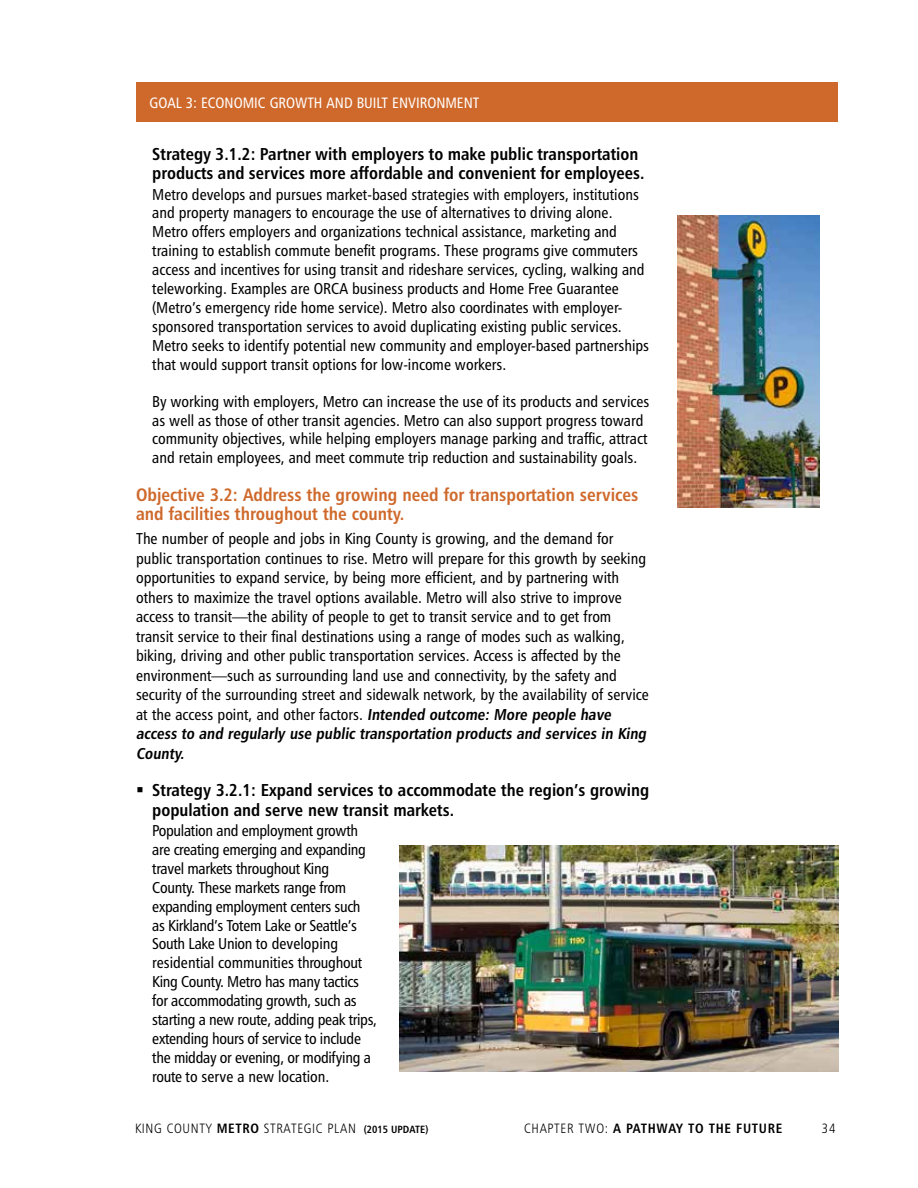
<style>
.page{position:relative;width:918px;height:1188px;background:#fff}
.page>*{position:absolute;margin:0;border:0;box-sizing:border-box;transform-origin:0 0}
.t1{font:18px/19.5px "Humanist 777 BT Bold Condensed B";color:#cf692b}
.t2{font:17.25px/19.5px "Humanist 777 BT Bold Condensed B";color:#000}
.t3{font:15.75px/18.9px "Humanist 777 BT Roman Condensed B";color:#000}
.t4{font:15.75px/18.9px "Humanist 777 BT Roman Condensed B";letter-spacing:-.02em;color:#000}
.t5{font:15.75px/19.5px "Humanist 777 BT Bold Condensed B";color:#000}
.t6{font:15px "Humanist 777 BT Roman Condensed B";color:#fff}
.t7{font:13.5px "Humanist 777 BT Light Condensed B";letter-spacing:.05em;color:#000}
.t8{font:13.5px "Humanist 777 BT Bold Condensed B";letter-spacing:.05em;color:#000}
.s1{font-family:"Humanist 777 BT Bold Condensed B"}
.s2{font-family:"Humanist 777 BT Bold Condensed B";font-size:10.5px}
.s3{font-family:"Humanist 777 BT Light Condensed B"}
</style>
<div class="page">
<div style="left:136px;top:82px;width:702px;height:39px;background:#cf692b"></div>
<img style="left:677px;top:215px;width:142px;height:293px">
<img style="left:400px;top:846px;width:438px;height:226px">
<p class="t6" style="left:150px;top:93px;width:331px">GOAL 3: ECONOMIC GROWTH AND BUILT ENVIRONMENT</p>
<p class="t2" style="left:152px;top:144px;width:494px">Strategy 3.1.2: Partner with employers to make public transportation products and services more affordable and convenient for employees.</p>
<p class="t3" style="left:152px;top:184px;width:498px">Metro develops and pursues market-based strategies with employers, institutions and property managers to encourage the use of alternatives to driving alone.<br>Metro offers employers and organizations technical assistance, marketing and training to establish commute benefit programs. These programs give commuters access and incentives for using transit and rideshare services, cycling, walking and teleworking. Examples are ORCA business products and Home Free Guarantee (Metro’s emergency ride home service). Metro also coordinates with employer&shy;sponsored transportation services to avoid duplicating existing public services.<br>Metro seeks to identify potential new community and employer-based partnerships that would support transit options for low-income workers.</p>
<p class="t3" style="left:152px;top:391px;width:499px">By working with employers, Metro can increase the use of its products and services as well as those of other transit agencies. Metro can also support progress toward community objectives, while helping employers manage parking and traffic, attract and retain employees, and meet commute trip reduction and sustainability goals.</p>
<p class="t1" style="left:136px;top:484px;width:504px">Objective 3.2: Address the growing need for transportation services and facilities throughout the county.</p>
<p class="t3" style="left:136px;top:529px;width:514px;line-height:19.5px">The number of people and jobs in King County is growing, and the demand for public transportation continues to rise. Metro will prepare for this growth by seeking opportunities to expand service, by being more efficient, and by partnering with others to maximize the travel options available. Metro will also strive to improve access to transit—the ability of people to get to transit service and to get from transit service to their final destinations using a range of modes such as walking, biking, driving and other public transportation services. Access is affected by the environment—such as surrounding land use and connectivity, by the safety and security of the surrounding street and sidewalk network, by the availability of service at the access point, and other factors. <span class="s1">Intended outcome: More people have</span></p>
<p class="t5" style="left:136px;top:724px;width:514px">access to and regularly use public transportation products and services in King<br>County.</p>
<p class="t2" style="left:152px;top:780px;width:499px">Strategy 3.2.1: Expand services to accommodate the region’s growing population and serve new transit markets.</p>
<p class="t4" style="left:152px;top:821px;width:226px">Population and employment growth are creating emerging and expanding travel markets throughout King<br>County. These markets range from expanding employment centers such as Kirkland’s Totem Lake or Seattle’s South Lake Union to developing residential communities throughout King County. Metro has many tactics for accommodating growth, such as starting a new route, adding peak trips, extending hours of service to include the midday or evening, or modifying a route to serve a new location.</p>
<p class="t7" style="left:135px;top:1120px;width:295px">KING COUNTY <span class="s1">METRO</span> STRATEGIC PLAN <span class="s2">(2015 UPDATE)</span></p>
<p class="t8" style="left:524px;top:1120px;width:260px"><span class="s3">CHAPTER TWO:</span> A PATHWAY TO THE FUTURE</p>
<p class="t7" style="left:822px;top:1120px;width:15px">34</p>
</div>
